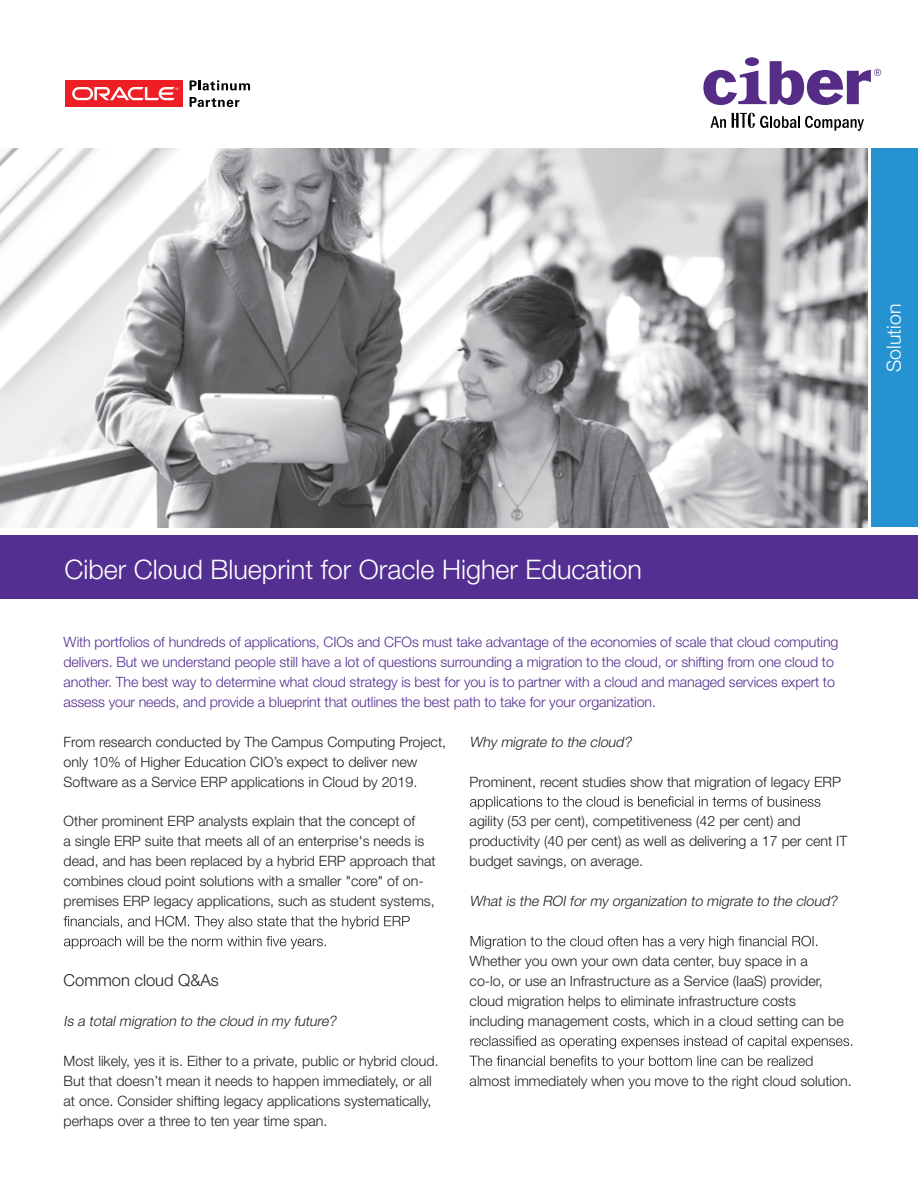
<style>
.page{position:relative;width:918px;height:1188px;background:#fff}
.page>*{position:absolute;margin:0;border:0;box-sizing:border-box;transform-origin:0 0}
.t1{font:300 27px "Helvetica Neue";color:#fff}
.t2{font:300 19.5px "Helvetica Neue";color:#fff}
.t3{font:300 16.5px "Helvetica Neue";color:#221f20}
.t4{font:300 14.25px/20px "Helvetica Neue";color:#221f20}
.t5{font:300 14.25px/20px "Helvetica Neue";letter-spacing:-.01em;color:#532f91}
.t6{font:italic 300 14.25px "Helvetica Neue";color:#221f20}
</style>
<div class="page">
<svg style="left:64px;top:916px;width:346px;height:13px"></svg>
<svg style="left:64px;top:936px;width:262px;height:13px"></svg>
<svg style="left:470px;top:796px;width:350px;height:13px"></svg>
<svg style="left:471px;top:936px;width:346px;height:13px"></svg>
<svg style="left:470px;top:1036px;width:382px;height:13px"></svg>
<svg style="left:470px;top:1056px;width:342px;height:13px"></svg>
<div style="left:66px;top:80px;width:117px;height:27px;background:#ed1f24"></div>
<svg style="left:72px;top:87px;width:106px;height:13px"></svg>
<svg style="left:190px;top:80px;width:60px;height:10px"></svg>
<svg style="left:190px;top:97px;width:49px;height:10px"></svg>
<img style="left:0;top:149px;width:867px;height:378px">
<div style="left:0;top:536px;width:918px;height:63px;background:#532f91"></div>
<div style="left:871px;top:149px;width:47px;height:378px;background:#2593d1"></div>
<div style="left:745px;top:57px;width:14px;height:9px;background:#552d87;border-radius:50%"></div>
<svg style="left:703px;top:61px;width:178px;height:44px"></svg>
<svg style="left:711px;top:116px;width:15px;height:12px"></svg>
<svg style="left:732px;top:113px;width:132px;height:18px"></svg>
<h2 class="t2" style="left:882px;top:372px;width:69px;rotate:-90deg">Solution</h2>
<h1 class="t1" style="left:64px;top:553px;width:579px">Ciber Cloud Blueprint for Oracle Higher Education</h1>
<p class="t5" style="left:64px;top:632px;width:776px">With portfolios of hundreds of applications, CIOs and CFOs must take advantage of the economies of scale that cloud computing delivers. But we understand people still have a lot of questions surrounding a migration to the cloud, or shifting from one cloud to another. The best way to determine what cloud strategy is best for you is to partner with a cloud and managed services expert to assess your needs, and provide a blueprint that outlines the best path to take for your organization.</p>
<p class="t4" style="left:64px;top:731px;width:384px">From research conducted by The Campus Computing Project, only 10% of Higher Education CIO’s expect to deliver new<br>Software as a Service ERP applications in Cloud by 2019.</p>
<p class="t4" style="left:64px;top:811px;width:373px">Other prominent ERP analysts explain that the concept of<br>a single ERP suite that meets all of an enterprise's needs is dead, and has been replaced by a hybrid ERP approach that combines cloud point solutions with a smaller "core" of on&shy;premises ERP legacy applications, such as student systems,</p>
<p class="t6" style="left:470px;top:733px;width:166px">Why migrate to the cloud?</p>
<p class="t4" style="left:470px;top:771px;width:373px">Prominent, recent studies show that migration of legacy ERP</p>
<p class="t4" style="left:470px;top:811px;width:379px">agility (53 per cent), competitiveness (42 per cent) and productivity (40 per cent) as well as delivering a 17 per cent IT budget savings, on average.</p>
<p class="t6" style="left:470px;top:892px;width:372px">What is the ROI for my organization to migrate to the cloud?</p>
<p class="t3" style="left:64px;top:970px;width:157px">Common cloud Q&amp;As</p>
<p class="t6" style="left:64px;top:1012px;width:277px">Is a total migration to the cloud in my future?</p>
<p class="t4" style="left:64px;top:1051px;width:377px">Most likely, yes it is. Either to a private, public or hybrid cloud.<br>But that doesn’t mean it needs to happen immediately, or all at once. Consider shifting legacy applications systematically, perhaps over a three to ten year time span.</p>
<p class="t4" style="left:470px;top:951px;width:376px">Whether you own your own data center, buy space in a co-lo, or use an Infrastructure as a Service (IaaS) provider, cloud migration helps to eliminate infrastructure costs including management costs, which in a cloud setting can be</p>
<p class="t4" style="left:470px;top:1070px;width:384px">almost immediately when you move to the right cloud solution.</p>
</div>
